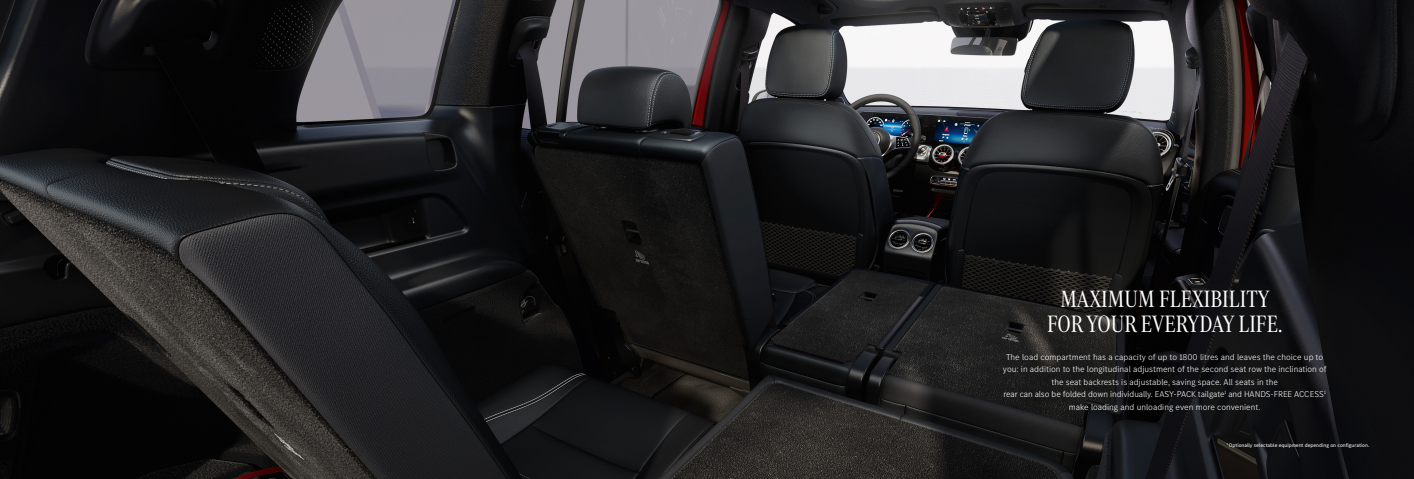
<style>
.page{position:relative;width:1414px;height:479px;background:#fff}
.page>*{position:absolute;margin:0;border:0;box-sizing:border-box;transform-origin:0 0}
._04_MBCorpoA_reg_versal_zentr_28pt_ZAB_28{font:24.5px "MB Corpo A Title Cond";color:#fff}
._05_MBCorpoS_light_zentr_10pt_ZAB_14_173_{font:300 8.75px/12.4px "MB Corpo S Text";color:#fff;text-align:center}
._07_MBCorpoS_reg_6pt_ZAB_7_2pt_Papier_rec{font:5.25px "MB Corpo S Text";color:#fff}
</style>
<div class="page">
<img style="left:0;top:0;width:1414px;height:479px">
<p class="_04_MBCorpoA_reg_versal_zentr_28pt_ZAB_28" style="left:1060px;top:283px;width:211px">MAXIMUM FLEXIBILITY</p>
<p class="_04_MBCorpoA_reg_versal_zentr_28pt_ZAB_28" style="left:1047px;top:307px;width:237px">FOR YOUR EVERYDAY LIFE.</p>
<p class="_05_MBCorpoS_light_zentr_10pt_ZAB_14_173_" style="left:1003px;top:350px;width:325px">The load compartment has a capacity of up to 1800 litres and leaves the choice up to you: in addition to the longitudinal adjustment of the second seat row the inclination of the seat backrests is adjustable, saving space. All seats in the<br>rear can also be folded down individually. EASY-PACK tailgate<sup>1</sup> and HANDS-FREE ACCESS<sup>1 </sup>make loading and unloading even more convenient.</p>
<p class="_07_MBCorpoS_reg_6pt_ZAB_7_2pt_Papier_rec" style="left:1227px;top:441px;width:144px"><sup>1</sup> Optionally selectable equipment depending on configuration.</p>
</div>
